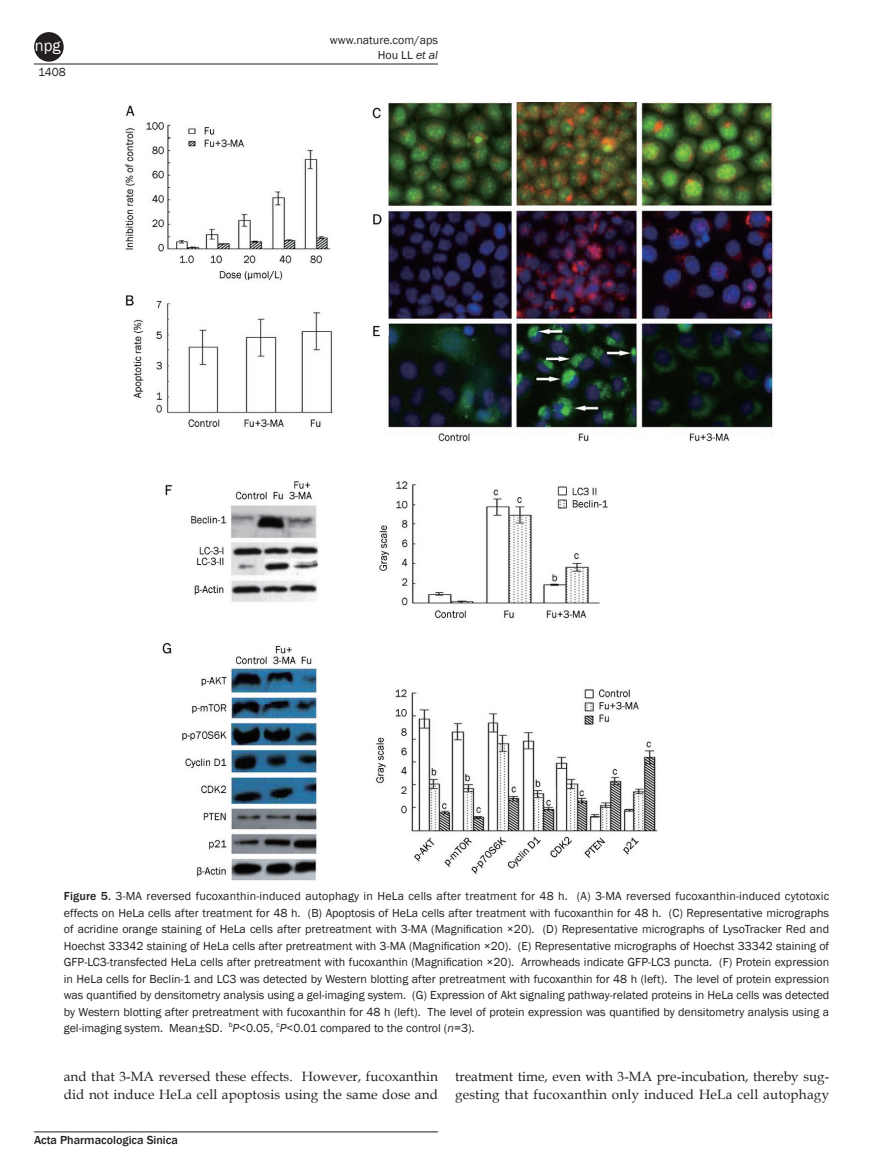
<style>
.page{position:relative;width:893px;height:1170px;background:#fff}
.page>*{position:absolute;margin:0;border:0;box-sizing:border-box;transform-origin:0 0}
.t1{font:16.5px "Franklin Gothic Book 2";color:#fff}
.英文正文{font:13.5px/18px "Book Antiqua";color:#231f20}
.英文正文-2{font:13.5px/18px "Book Antiqua 2";letter-spacing:.005em;color:#231f20}
.图表注{font:12px/16.5px "Franklin Gothic";color:#231f20;text-align:justify}
.t2{font:12px/15px "Franklin Gothic Book 2";color:#231f20;text-align:right}
.t3{font:500 12px "Franklin Gothic";color:#231f20}
.s1{font-family:"Franklin Gothic";font-style:italic}
.s2{font-weight:500}
.s3{font-style:italic}
.s4{font-family:"Franklin Gothic Book 2"}
.s5{font-family:"Book Antiqua 2"}
</style>
<div class="page">
<hr style="left:34px;top:64px;width:404px;height:1px;background:#231f20">
<hr style="left:34px;top:1131px;width:404px;height:1px;background:#231f20">
<div style="left:34px;top:32px;width:30px;height:30px;background:#231f20;border-radius:50%"></div>
<img style="left:125px;top:102px;width:648px;height:779px">
<h1 class="t1" style="left:35px;top:35px;width:27px">npg</h1>
<p class="图表注" style="left:38px;top:64px;width:29px">1408</p>
<p class="t2" style="left:330px;top:32px;width:110px">www.nature.com/aps<br>Hou LL <span class="s1">et al</span></p>
<p class="图表注" style="left:64px;top:888px;width:767px"><span class="s2">Figure 5.</span> 3-MA reversed fucoxanthin-induced autophagy in HeLa cells after treatment for 48 h. (A) 3-MA reversed fucoxanthin-induced cytotoxic effects on HeLa cells after treatment for 48 h. (B) Apoptosis of HeLa cells after treatment with fucoxanthin for 48 h. (C) Representative micrographs of acridine orange staining of HeLa cells after pretreatment with 3-MA (Magnification ×20). (D) Representative micrographs of LysoTracker Red and Hoechst 33342 staining of HeLa cells after pretreatment with 3-MA (Magnification ×20). (E) Representative micrographs of Hoechst 33342 staining of GFP-LC3-transfected HeLa cells after pretreatment with fucoxanthin (Magnification ×20). Arrowheads indicate GFP-LC3 puncta. (F) Protein expression in HeLa cells for Beclin-1 and LC3 was detected by Western blotting after pretreatment with fucoxanthin for 48 h (left). The level of protein expression was quantified by densitometry analysis using a gel-imaging system. (G) Expression of Akt signaling pathway-related proteins in HeLa cells was detected by Western blotting after pretreatment with fucoxanthin for 48 h (left). The level of protein expression was quantified by densitometry analysis using a gel-imaging system. Mean±SD. <sup>b</sup><span class="s3">P</span><span class="s4">&lt;0.05,</span> <sup>c</sup><span class="s3">P</span><span class="s4">&lt;0.01 compared to the control (</span><span class="s3">n</span>=3).</p>
<p class="英文正文-2" style="left:64px;top:1066px;width:376px">and that 3-MA reversed these effects. However, fucoxanthin did not induce HeLa cell apoptosis using the same dose and</p>
<p class="英文正文" style="left:455px;top:1066px;width:376px">treatment time, even with 3-MA pre-incubation, thereby sug&shy;<span class="s5">gesting that fucoxanthin only induced HeLa cell autophagy</span></p>
<p class="t3" style="left:34px;top:1132px;width:145px">Acta Pharmacologica Sinica</p>
</div>
